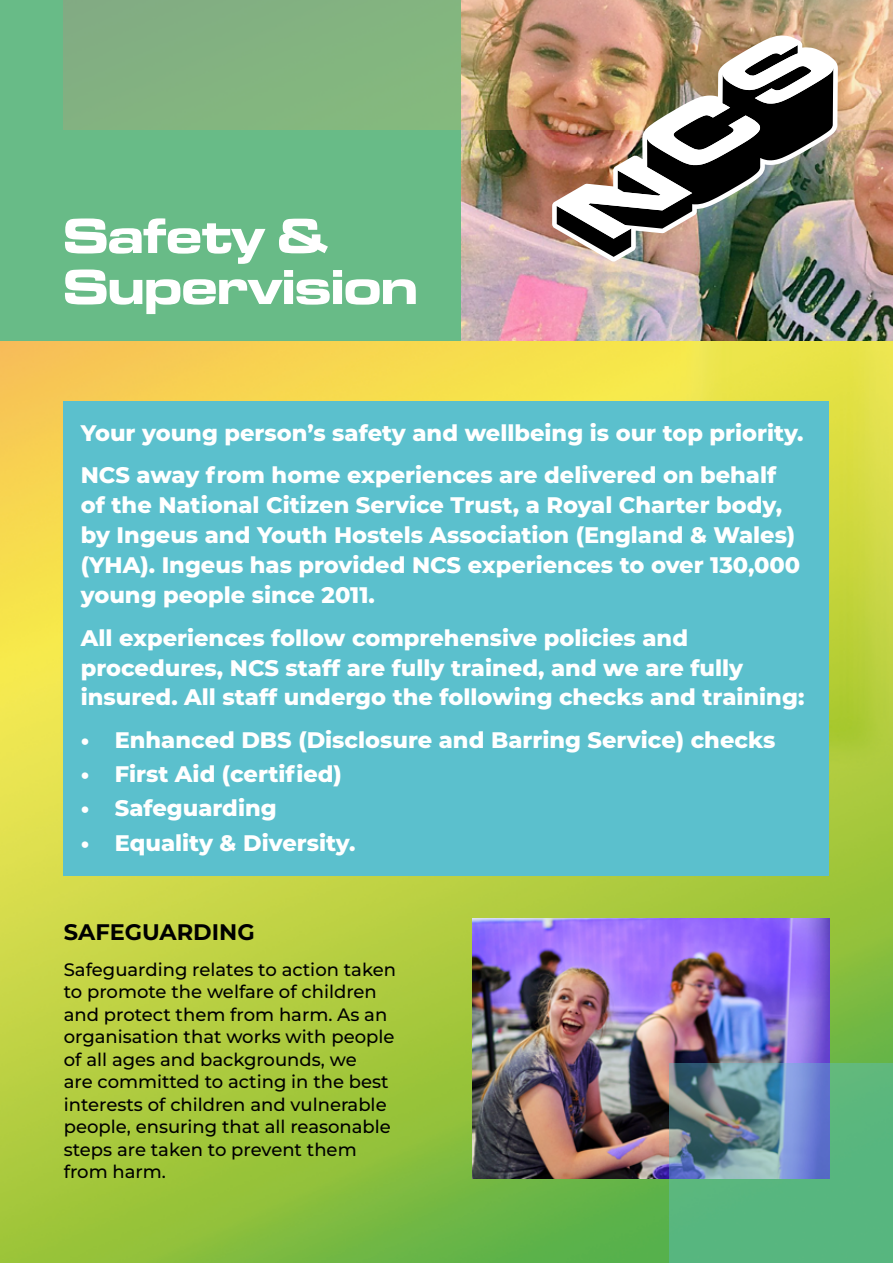
<style>
.page{position:relative;width:893px;height:1263px;background:#fff}
.page>*{position:absolute;margin:0;border:0;box-sizing:border-box;transform-origin:0 0}
.t1{font:51px/51px "Microgramma D Bold Exte";color:#fff}
.t2{font:800 22.5px/29.8px "Montserrat";color:#fff}
.t3{font:700 22.5px "Montserrat";color:#000}
.t4{font:100 18px/22.5px "Montserrat";color:#000}
</style>
<div class="page">
<img style="left:0;top:340px;width:893px;height:923px">
<div style="left:0;top:0;width:893px;height:340px;background:#68bb87"></div>
<img style="left:462px;top:130px;width:431px;height:210px">
<hr style="left:0;top:1063px;width:1px;height:115px;background:#f4993f">
<div style="left:64px;top:402px;width:765px;height:474px;background:#5bc0cd"></div>
<img style="left:64px;top:0;width:829px;height:130px">
<img style="left:472px;top:918px;width:357px;height:260px">
<svg style="left:670px;top:1063px;width:223px;height:200px;background:#60a28f"></svg>
<img style="left:552px;top:35px;width:286px;height:226px">
<img style="left:557px;top:40px;width:276px;height:217px">
<h1 class="t1" style="left:64px;top:209px;width:355px">Safety &amp;<br>Supervision</h1>
<p class="t2" style="left:81px;top:410px;width:724px;line-height:42.6px">Your young person’s safety and wellbeing is our top priority.<br>NCS away from home experiences are delivered on behalf</p>
<p class="t2" style="left:81px;top:489px;width:721px">of the National Citizen Service Trust, a Royal Charter body, by Ingeus and Youth Hostels Association (England &amp; Wales) (YHA). Ingeus has provided NCS experiences to over 130,000 young people since 2011.</p>
<p class="t2" style="left:81px;top:621px;width:725px">All experiences follow comprehensive policies and procedures, NCS staff are fully trained, and we are fully insured. All staff undergo the following checks and training:</p>
<p class="t2" style="left:81px;top:724px;width:696px">• Enhanced DBS (Disclosure and Barring Service) checks</p>
<p class="t2" style="left:81px;top:758px;width:263px">• First Aid (certified)</p>
<p class="t2" style="left:81px;top:792px;width:197px">• Safeguarding</p>
<p class="t2" style="left:81px;top:826px;width:276px">• Equality &amp; Diversity.</p>
<p class="t3" style="left:64px;top:916px;width:193px">SAFEGUARDING</p>
<p class="t4" style="left:64px;top:957px;width:334px">Safeguarding relates to action taken to promote the welfare of children and protect them from harm. As an organisation that works with people of all ages and backgrounds, we<br>are committed to acting in the best interests of children and vulnerable people, ensuring that all reasonable steps are taken to prevent them from harm.</p>
</div>
